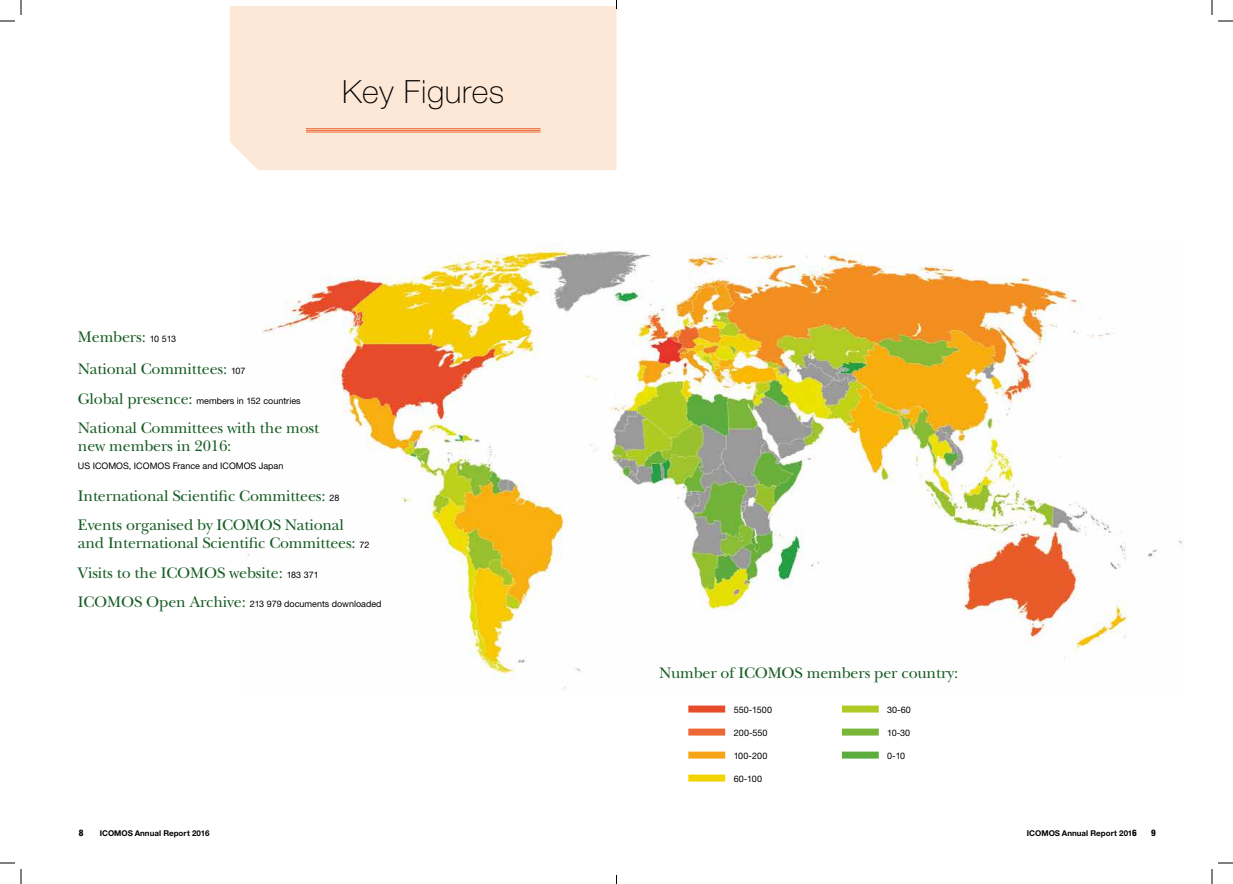
<style>
.page{position:relative;width:1233px;height:884px;background:#fff}
.page>*{position:absolute;margin:0;border:0;box-sizing:border-box;transform-origin:0 0}
.t1{font:100 32px "Helvetica Neue";letter-spacing:.02em;color:#000}
.t2{font:16px/29.5px "New Baskerville";letter-spacing:-.01em;color:#175d24}
.t3{font:9px "Helvetica Neue CE";color:#000}
.t4{font:800 condensed 9px "Helvetica Neue";color:#000}
.t5{font:700 8px "Helvetica Neue CE";color:#000}
.s1{font-family:"Helvetica Neue CE";font-size:9px;color:#000}
.s2{font-family:"New Baskerville";font-size:16px;color:#175d24}
.s3{font-family:"Helvetica Neue";font-weight:800;font-stretch:condensed;font-size:9px}
</style>
<div class="page">
<img style="left:247px;top:243px;width:936px;height:446px">
<div style="left:230px;top:7px;width:386px;height:163px;background:#fde7d6"></div>
<hr style="left:306px;top:128px;width:234px;height:1px;background:#ec6733">
<hr style="left:306px;top:130px;width:234px;height:1px;background:#ec6733">
<hr style="left:306px;top:132px;width:234px;height:1px;background:#ec6733">
<div style="left:688px;top:705px;width:37px;height:7px;background:#e84b2a"></div>
<div style="left:842px;top:705px;width:36px;height:7px;background:#b0cb24"></div>
<div style="left:688px;top:729px;width:37px;height:7px;background:#ec6733"></div>
<div style="left:842px;top:729px;width:36px;height:7px;background:#79b638"></div>
<div style="left:688px;top:752px;width:37px;height:7px;background:#f7a316"></div>
<div style="left:842px;top:752px;width:36px;height:7px;background:#5cac3e"></div>
<div style="left:688px;top:775px;width:37px;height:7px;background:#f3d300"></div>
<svg style="left:1218px;top:20px;width:15px;height:2px"></svg>
<svg style="left:1218px;top:862px;width:15px;height:2px"></svg>
<svg style="left:0;top:0;width:22px;height:22px"></svg>
<svg style="left:0;top:862px;width:22px;height:22px"></svg>
<svg style="left:1211px;top:0;width:1px;height:15px"></svg>
<svg style="left:1211px;top:869px;width:1px;height:15px"></svg>
<h1 class="t1" style="left:342px;top:73px;width:164px">Key Figures</h1>
<p class="t2" style="left:78px;top:321px;width:169px;line-height:31.9px">Members: <span class="s1">10 513<br></span>National Committees: <span class="s1">107</span></p>
<p class="t3" style="left:78px;top:395px;width:224px"><span class="s2">Global presence:</span> members in 152 countries</p>
<p class="t2" style="left:78px;top:419px;width:243px;line-height:18px">National Committees with the most new members in 2016:</p>
<p class="t3" style="left:78px;top:460px;width:207px">US ICOMOS, ICOMOS France and ICOMOS Japan</p>
<p class="t2" style="left:78px;top:481px;width:267px">International Scientific Committees: <span class="s1">28<br></span>Events organised by ICOMOS National</p>
<p class="t2" style="left:78px;top:528px;width:293px">and International Scientific Committees: <span class="s1">72<br></span>Visits to the ICOMOS website: <span class="s1">183 371</span></p>
<p class="t3" style="left:78px;top:598px;width:305px"><span class="s2">ICOMOS Open Archive:</span> 213 979 documents downloaded</p>
<p class="t2" style="left:659px;top:658px;width:301px">Number of ICOMOS members per country:</p>
<p class="t3" style="left:733px;top:704px;width:40px">550-1500</p>
<p class="t3" style="left:733px;top:727px;width:35px">200-550</p>
<p class="t3" style="left:733px;top:750px;width:35px">100-200</p>
<p class="t3" style="left:733px;top:773px;width:30px">60-100</p>
<p class="t3" style="left:887px;top:704px;width:25px">30-60</p>
<p class="t3" style="left:887px;top:727px;width:25px">10-30</p>
<p class="t3" style="left:887px;top:750px;width:20px">0-10</p>
<p class="t4" style="left:79px;top:827px;width:6px">8</p>
<p class="t5" style="left:100px;top:828px;width:111px">ICOMOS Annual Report 2016</p>
<p class="t5" style="left:1027px;top:828px;width:112px">ICOMOS Annual Report 201<span class="s3">6</span></p>
<p class="t4" style="left:1151px;top:827px;width:6px">9</p>
</div>
